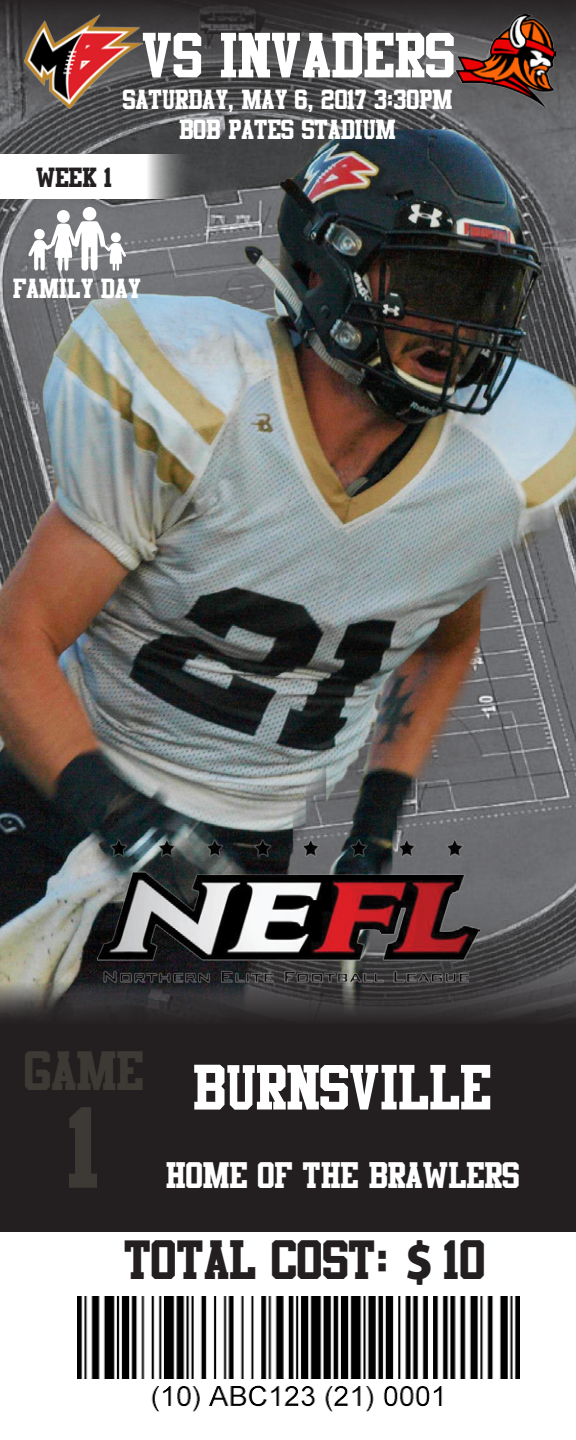
<style>
.page{position:relative;width:576px;height:1440px;background:#fff}
.page>*{position:absolute;margin:0;border:0;box-sizing:border-box;transform-origin:0 0}
.t1{font:100px "Athletic";color:#3d3a35}
.t2{font:55.2px "Athletic";color:#fff}
.t3{font:48px "Athletic";color:#231f20}
.t4{font:48px "Athletic";color:#3d3a35}
.t5{font:32px "Athletic";color:#fff}
.t6{font:24px "Athletic";color:#fff}
.t7{font:24px "Athletic";color:#231f20}
.s1{font-family:"Aller Display"}
</style>
<div class="page">
<div style="left:0;top:0;width:576px;height:1231px;background:#231f20"></div>
<img style="left:0;top:0;width:576px;height:130px">
<img style="left:0;top:130px;width:576px;height:890px">
<img style="left:97px;top:840px;width:382px;height:152px">
<img style="left:456px;top:14px;width:99px;height:95px">
<img style="left:24px;top:14px;width:118px;height:95px">
<svg style="left:28px;top:221px;width:98px;height:50px;background:#b7b8b9"></svg>
<div style="left:83px;top:207px;width:13px;height:14px;background:#fff;border-radius:50%"></div>
<div style="left:57px;top:210px;width:13px;height:13px;background:#fff;border-radius:50%"></div>
<div style="left:34px;top:229px;width:11px;height:11px;background:#fff;border-radius:50%"></div>
<div style="left:111px;top:232px;width:10px;height:10px;background:#fff;border-radius:50%"></div>
<svg style="left:0;top:155px;width:195px;height:44px;background:#e0e0e0"></svg>
<img style="left:77px;top:1296px;width:443px;height:115px">
<p class="t2" style="left:142px;top:33px;width:315px">VS INVADERS</p>
<p class="t7" style="left:36px;top:167px;width:78px">WEEK 1</p>
<p class="t6" style="left:123px;top:89px;width:331px">SATURDAY, MAY 6, 2017 3:30PM</p>
<p class="t6" style="left:180px;top:120px;width:218px">BOB PATES STADIUM</p>
<p class="t6" style="left:13px;top:278px;width:129px">FAMILY DAY</p>
<p class="t4" style="left:25px;top:1051px;width:121px">GAME</p>
<p class="t1" style="left:69px;top:1107px;width:34px">1</p>
<p class="t2" style="left:194px;top:1065px;width:300px">BURNSVILLE</p>
<p class="t5" style="left:166px;top:1162px;width:355px">HOME OF THE BRAWLERS</p>
<p class="t3" style="left:125px;top:1240px;width:362px">TOTAL COST: <span class="s1">$</span> 10</p>
</div>
